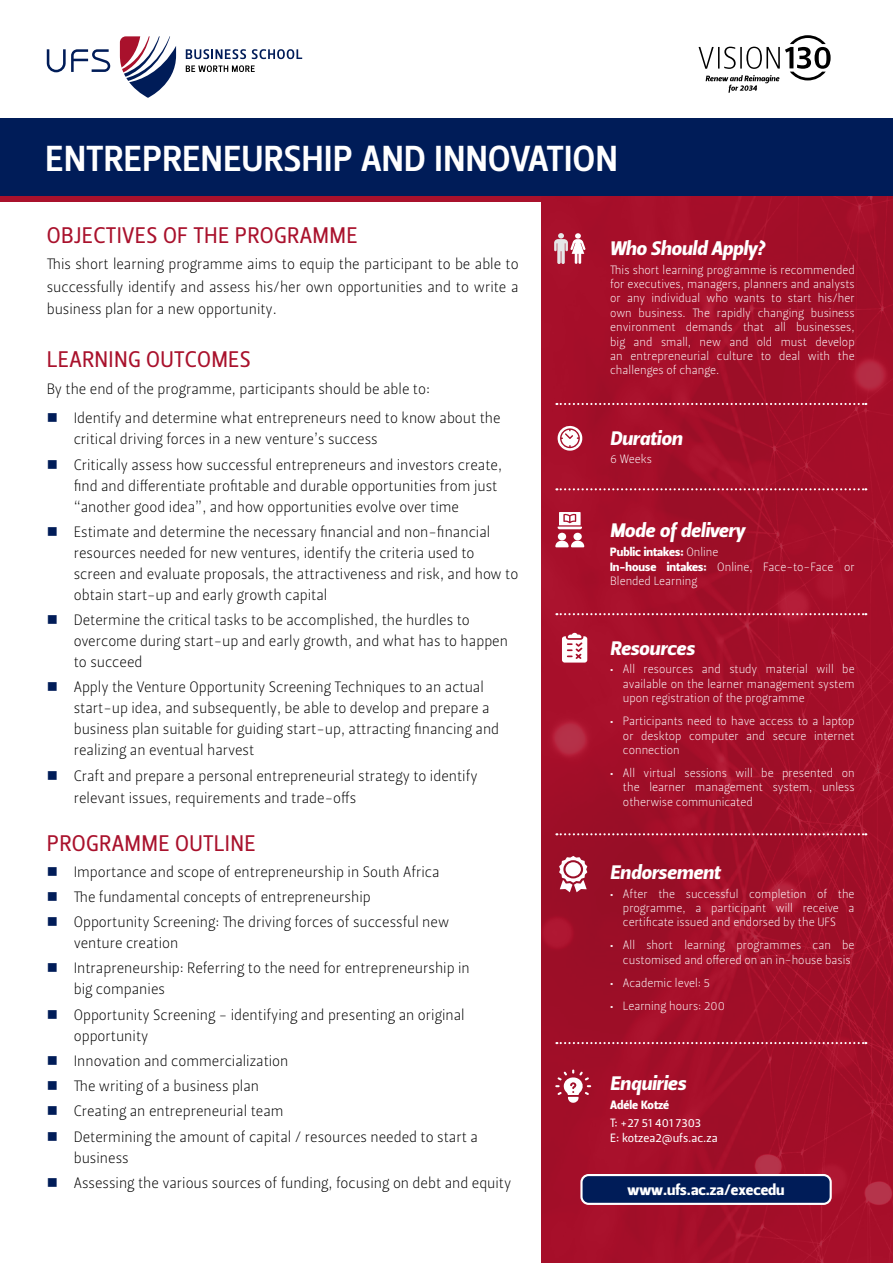
<style>
.page{position:relative;width:893px;height:1263px;background:#fff}
.page>*{position:absolute;margin:0;border:0;box-sizing:border-box;transform-origin:0 0}
.t1{font:36px "Leitura Sans Grot 3";letter-spacing:.015em;color:#fff}
.t2{font:22.5px "Leitura Sans Grot 2";letter-spacing:.015em;color:#a9112c}
.t3{font:19.5px "Leitura Sans Italic 4";color:#fff}
.t4{font:15.15px "Leitura Sans Grot 4";color:#fff}
.t5{font:15px/25.2px "Leitura Sans Grot 1";color:#000}
.t6{font:12px/14.4px "Leitura Sans Grot 1";color:#fff;text-align:justify}
.t7{font:12px/14.4px "Leitura Sans Grot 2";color:#fff}
.t8{font:12px "Leitura Sans Grot 4";color:#fff}
.s1{font-family:"Leitura Sans Grot 1"}
.s2{font-family:"Leitura Sans Grot 4"}
</style>
<div class="page">
<div style="left:0;top:124px;width:893px;height:78px;background:#a9112c"></div>
<img style="left:541px;top:196px;width:352px;height:1067px">
<svg style="left:554px;top:233px;width:32px;height:31px"></svg>
<div style="left:581px;top:1175px;width:250px;height:29px;background:#001c58;border-radius:7px"></div>
<div style="left:580px;top:1174px;width:252px;height:31px;border:2px solid #fff;border-radius:7px"></div>
<svg style="left:556px;top:833px;width:310px;height:2px"></svg>
<svg style="left:556px;top:1042px;width:310px;height:2px"></svg>
<svg style="left:556px;top:613px;width:310px;height:2px"></svg>
<svg style="left:556px;top:488px;width:310px;height:2px"></svg>
<svg style="left:556px;top:403px;width:310px;height:2px"></svg>
<svg style="left:562px;top:633px;width:25px;height:29px"></svg>
<svg style="left:558px;top:512px;width:24px;height:17px"></svg>
<svg style="left:555px;top:541px;width:29px;height:6px"></svg>
<div style="left:558px;top:533px;width:8px;height:7px;background:#fff;border-radius:50%"></div>
<div style="left:573px;top:533px;width:9px;height:7px;background:#fff;border-radius:50%"></div>
<svg style="left:559px;top:856px;width:28px;height:36px"></svg>
<div style="left:565px;top:862px;width:16px;height:14px;background:#fff;border-radius:50%"></div>
<svg style="left:555px;top:1069px;width:36px;height:34px"></svg>
<svg style="left:557px;top:425px;width:25px;height:26px"></svg>
<div style="left:0;top:118px;width:893px;height:78px;background:#001c58"></div>
<svg style="left:47px;top:49px;width:63px;height:23px"></svg>
<svg style="left:120px;top:36px;width:56px;height:62px"></svg>
<svg style="left:186px;top:49px;width:60px;height:10px"></svg>
<svg style="left:252px;top:49px;width:50px;height:10px"></svg>
<svg style="left:186px;top:65px;width:69px;height:7px"></svg>
<svg style="left:698px;top:35px;width:133px;height:58px"></svg>
<h1 class="t1" style="left:46px;top:137px;width:574px">ENTREPRENEURSHIP AND INNOVATION</h1>
<h2 class="t2" style="left:47px;top:222px;width:312px">OBJECTIVES OF THE PROGRAMME</h2>
<p class="t5" style="left:47px;top:253px;width:473px;line-height:22.5px;text-align:justify">This short learning programme aims to equip the participant to be able to successfully identify and assess his/her own opportunities and to write a business plan for a new opportunity.</p>
<h2 class="t2" style="left:47px;top:346px;width:205px">LEARNING OUTCOMES</h2>
<p class="t5" style="left:74px;top:374px;width:428px;line-height:29.5px;text-indent:-27px">By the end of the programme, participants should be able to:<br>Identify and determine what entrepreneurs need to know about the</p>
<p class="t5" style="left:74px;top:427px;width:430px">critical driving forces in a new venture’s success<br>Critically assess how successful entrepreneurs and investors create,</p>
<p class="t5" style="left:74px;top:475px;width:425px;line-height:21px">find and differentiate profitable and durable opportunities from just “another good idea”, and how opportunities evolve over time</p>
<p class="t5" style="left:74px;top:521px;width:446px;line-height:21px">Estimate and determine the necessary financial and non-financial resources needed for new ventures, identify the criteria used to screen and evaluate proposals, the attractiveness and risk, and how to obtain start-up and early growth capital</p>
<p class="t5" style="left:74px;top:610px;width:436px;line-height:21px">Determine the critical tasks to be accomplished, the hurdles to overcome during start-up and early growth, and what has to happen to succeed</p>
<p class="t5" style="left:74px;top:677px;width:427px;line-height:21px">Apply the Venture Opportunity Screening Techniques to an actual start-up idea, and subsequently, be able to develop and prepare a business plan suitable for guiding start-up, attracting financing and realizing an eventual harvest</p>
<p class="t5" style="left:74px;top:764px;width:405px;line-height:22.5px">Craft and prepare a personal entrepreneurial strategy to identify relevant issues, requirements and trade-offs</p>
<h2 class="t2" style="left:47px;top:830px;width:210px">PROGRAMME OUTLINE</h2>
<p class="t5" style="left:74px;top:859px;width:377px">Importance and scope of entrepreneurship in South Africa<br>The fundamental concepts of entrepreneurship<br>Opportunity Screening: The driving forces of successful new</p>
<p class="t5" style="left:74px;top:930px;width:398px">venture creation<br>Intrapreneurship: Referring to the need for entrepreneurship in</p>
<p class="t5" style="left:74px;top:977px;width:392px">big companies<br>Opportunity Screening - identifying and presenting an original</p>
<p class="t5" style="left:74px;top:1023px;width:406px">opportunity<br>Innovation and commercialization<br>The writing of a business plan<br>Creating an entrepreneurial team<br>Determining the amount of capital / resources needed to start a</p>
<p class="t5" style="left:74px;top:1145px;width:439px">business<br>Assessing the various sources of funding, focusing on debt and equity</p>
<h3 class="t3" style="left:610px;top:237px;width:157px">Who Should Apply?</h3>
<p class="t6" style="left:610px;top:262px;width:246px">This short learning programme is recommended for executives, managers, planners and analysts or any individual who wants to start his/her own business. The rapidly changing business environment demands that all businesses, big and small, new and old must develop an entrepreneurial culture to deal with the challenges of change.</p>
<h3 class="t3" style="left:610px;top:426px;width:73px">Duration</h3>
<p class="t6" style="left:610px;top:452px;width:43px">6 Weeks</p>
<h3 class="t3" style="left:610px;top:519px;width:136px">Mode of delivery</h3>
<p class="t8" style="left:610px;top:544px;width:110px">Public intakes: <span class="s1">Online</span></p>
<p class="t6" style="left:610px;top:559px;width:246px"><span class="s2">In-house intakes:</span> Online, Face-to-Face or<br>Blended Learning</p>
<h3 class="t3" style="left:610px;top:637px;width:86px">Resources</h3>
<p class="t6" style="left:623px;top:662px;width:233px;text-indent:-13px">• All resources and study material will be available on the learner management system upon registration of the programme</p>
<p class="t6" style="left:623px;top:714px;width:233px;text-indent:-13px">• Participants need to have access to a laptop or desktop computer and secure internet connection</p>
<p class="t6" style="left:623px;top:766px;width:233px;text-indent:-13px">• All virtual sessions will be presented on the learner management system, unless otherwise communicated</p>
<h3 class="t3" style="left:610px;top:861px;width:112px">Endorsement</h3>
<p class="t6" style="left:623px;top:886px;width:233px;text-indent:-13px">• After the successful completion of the programme, a participant will receive a certificate issued and endorsed by the UFS</p>
<p class="t6" style="left:623px;top:938px;width:233px;text-indent:-13px">• All short learning programmes can be customised and offered on an in-house basis</p>
<p class="t6" style="left:610px;top:975px;width:102px">• Academic level: 5</p>
<p class="t6" style="left:610px;top:998px;width:116px">• Learning hours: 200</p>
<h3 class="t3" style="left:610px;top:1072px;width:77px">Enquiries</h3>
<p class="t8" style="left:610px;top:1096px;width:61px">Adéle Kotzé</p>
<p class="t7" style="left:610px;top:1116px;width:109px">T: +27 51 401 7303<br>E: kotzea2@ufs.ac.za</p>
<p class="t4" style="left:627px;top:1179px;width:159px">www.ufs.ac.za/execedu</p>
</div>
